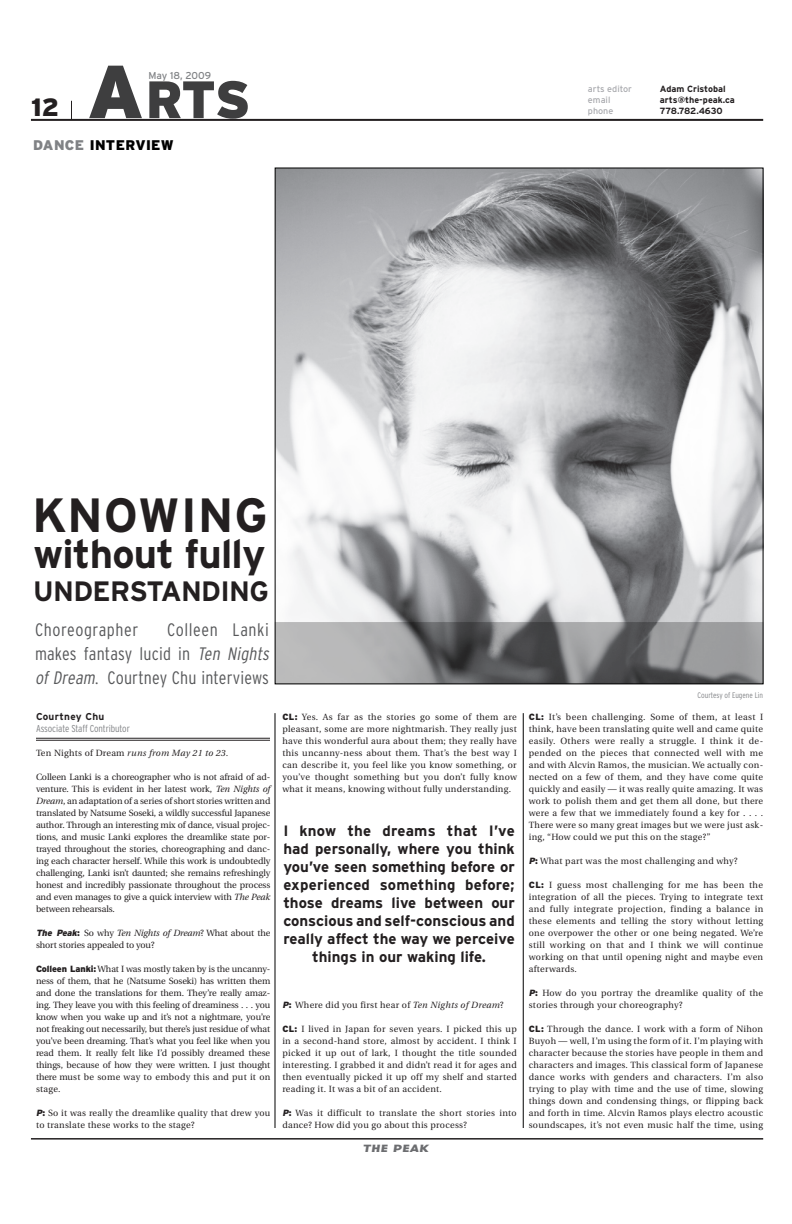
<style>
.page{position:relative;width:792px;height:1224px;background:#fff}
.page>*{position:absolute;margin:0;border:0;box-sizing:border-box;transform-origin:0 0}
.Article_Flag{font:900 52.5px "Interstate";color:#3e3e3f}
.Headline{font:700 48px "Interstate";letter-spacing:.015em;color:#231f20}
.Headline-2{font:700 40px "Interstate";letter-spacing:-.02em;color:#231f20}
.Headline-3{font:700 28px "Interstate";letter-spacing:-.025em;color:#231f20}
.t1{font:900 25px "Interstate";color:#231f20}
.Subhead{font:300 condensed 18px/24px "Interstate";letter-spacing:.01em;color:#57585a}
.Subhead-2{font:300 condensed 18px "Interstate";letter-spacing:.03em;color:#57585a}
.Pullquote{font:700 15px/18.1px "Interstate";color:#231f20;text-align:center}
.Article_Flag-2{font:900 14px "Interstate";letter-spacing:.025em;color:#000}
.t2{font:14px "Base Nine SCBI";color:#6c6d70}
.Byline_Title_w__pic{font:300 condensed 10px "Interstate";letter-spacing:-.01em;color:#808285}
.Body_Text__first_par{font:700 10px "Interstate";letter-spacing:.03em;color:#231f20}
.t3{font:10px "Interstate";color:#808285}
.Body_Text__first_par-2{font:9px/12px "Utopia";letter-spacing:.03em;color:#231f20;text-align:justify}
.Body_Text__first_par-3{font:9px/12px "Utopia";letter-spacing:-.01em;color:#231f20}
.t4{font:700 9px "Interstate";color:#231f20}
.Body_Text__first_par-4{font:italic 9px "Utopia";letter-spacing:.03em;color:#231f20}
.t5{font:9px "Interstate";color:#a8a9ad}
.Photo_Credit{font:300 condensed 8px "Interstate";color:#808285}
.s1{font-size:75px}
.s2{color:#808285}
.s3{font-style:italic}
.s4{font-style:normal}
.s5{font-family:"Interstate";font-weight:900;font-style:italic}
.s6{font-family:"Interstate";font-weight:900}
</style>
<div class="page">
<hr style="left:31px;top:119px;width:732px;height:2px;background:#231f20">
<hr style="left:31px;top:1138px;width:732px;height:2px;background:#231f20">
<svg style="left:71px;top:101px;width:1px;height:18px"></svg>
<img style="left:277px;top:170px;width:484px;height:452px">
<hr style="left:36px;top:738px;width:234px;height:1px;background:#231f20">
<hr style="left:36px;top:740px;width:234px;height:1px;background:#231f20">
<hr style="left:275px;top:713px;width:1px;height:415px;background:#000">
<hr style="left:523px;top:713px;width:1px;height:415px;background:#000">
<svg style="left:275px;top:622px;width:488px;height:62px;background:#828384"></svg>
<p class="t1" style="left:31px;top:93px;width:30px">12</p>
<p class="Article_Flag" style="left:87px;top:70px;width:165px"><span class="s1">A</span>rts</p>
<p class="t3" style="left:148px;top:70px;width:64px">May 18, 2009</p>
<p class="Article_Flag-2" style="left:33px;top:137px;width:142px"><span class="s2">DANCE</span> INTERVIEW</p>
<p class="t5" style="left:588px;top:84px;width:46px">arts editor</p>
<p class="t4" style="left:660px;top:84px;width:67px">Adam Cristobal</p>
<p class="t5" style="left:588px;top:95px;width:24px">email</p>
<p class="t4" style="left:660px;top:95px;width:76px">arts@the-peak.ca</p>
<p class="t5" style="left:588px;top:106px;width:27px">phone</p>
<p class="t4" style="left:660px;top:106px;width:64px">778.782.4630</p>
<p class="Headline" style="left:32px;top:489px;width:238px">KNOWING</p>
<p class="Headline-2" style="left:34px;top:532px;width:234px">without fully</p>
<p class="Headline-3" style="left:33px;top:575px;width:237px">UNDERSTANDING</p>
<p class="Subhead" style="left:35px;top:617px;width:239px;text-indent:132px">Colleen Lanki makes fantasy lucid in <span class="s3">Ten Nights of Dream</span>. Courtney Chu interviews</p>
<p class="Body_Text__first_par" style="left:36px;top:711px;width:70px">Courtney Chu</p>
<p class="Byline_Title_w__pic" style="left:36px;top:723px;width:95px">Associate Staff Contributor</p>
<p class="Subhead-2" style="left:35px;top:619px;width:105px">Choreographer</p>
<p class="Body_Text__first_par-4" style="left:36px;top:748px;width:194px"><span class="s4">Ten Nights of Dream</span> runs from May 21 to 23.</p>
<p class="Body_Text__first_par-2" style="left:36px;top:771px;width:236px">Colleen Lanki is a choreographer who is not afraid of ad&shy;venture. This is evident in her latest work, <span class="s3">Ten Nights of Dream</span>, an adaptation of a series of short stories written and translated by Natsume Soseki, a wildly successful Japanese author. Through an interesting mix of dance, visual projec&shy;tions, and music Lanki explores the dreamlike state por&shy;trayed throughout the stories, choreographing and danc&shy;ing each character herself. While this work is undoubtedly challenging, Lanki isn’t daunted; she remains refreshingly honest and incredibly passionate throughout the process and even manages to give a quick interview with <span class="s3">The Peak </span>between rehearsals.</p>
<p class="Body_Text__first_par-3" style="left:36px;top:927px;width:236px"><span class="s5">The Peak</span><span class="s6">:</span> So why <span class="s3">Ten Nights of Dream</span>? What about the short stories appealed to you?</p>
<p class="Body_Text__first_par-2" style="left:36px;top:963px;width:236px"><span class="s6">Colleen Lanki:</span> What I was mostly taken by is the uncanny&shy;ness of them, that he (Natsume Soseki) has written them and done the translations for them. They’re really amaz&shy;ing. They leave you with this feeling of dreaminess . . . you know when you wake up and it’s not a nightmare, you’re not freaking out necessarily, but there’s just residue of what you’ve been dreaming. That’s what you feel like when you read them. It really felt like I’d possibly dreamed these things, because of how they were written. I just thought there must be some way to embody this and put it on stage.</p>
<p class="Body_Text__first_par-2" style="left:36px;top:1107px;width:236px"><span class="s5">P</span><span class="s6">:</span> So it was really the dreamlike quality that drew you to translate these works to the stage?</p>
<p class="Body_Text__first_par-2" style="left:282px;top:711px;width:236px"><span class="s6">CL:</span> Yes. As far as the stories go some of them are pleasant, some are more nightmarish. They really just have this wonderful aura about them; they really have this uncanny-ness about them. That’s the best way I can describe it, you feel like you know something, or you’ve thought something but you don’t fully know what it means, knowing without fully understanding.</p>
<p class="Pullquote" style="left:283px;top:821px;width:233px">I know the dreams that I’ve had personally, where you think you’ve seen something before or experienced something before; those dreams live between our conscious and self-conscious and really affect the way we perceive things in our waking life.</p>
<p class="Body_Text__first_par-2" style="left:282px;top:999px;width:223px"><span class="s5">P</span><span class="s6">:</span> Where did you first hear of <span class="s3">Ten Nights of Dream</span>?</p>
<p class="Body_Text__first_par-2" style="left:282px;top:1023px;width:236px"><span class="s6">CL:</span> I lived in Japan for seven years. I picked this up in a second-hand store, almost by accident. I think I picked it up out of lark, I thought the title sounded interesting. I grabbed it and didn’t read it for ages and then eventually picked it up off my shelf and started reading it. It was a bit of an accident.</p>
<p class="Body_Text__first_par-2" style="left:282px;top:1107px;width:236px"><span class="s5">P</span><span class="s6">:</span> Was it difficult to translate the short stories into dance? How did you go about this process?</p>
<p class="t2" style="left:364px;top:1136px;width:67px">the peak</p>
<p class="Photo_Credit" style="left:698px;top:691px;width:67px">Courtesy of Eugene Lin</p>
<p class="Body_Text__first_par-2" style="left:529px;top:711px;width:236px"><span class="s6">CL:</span> It’s been challenging. Some of them, at least I think, have been translating quite well and came quite easily. Others were really a struggle. I think it de&shy;pended on the pieces that connected well with me and with Alcvin Ramos, the musician. We actually con&shy;nected on a few of them, and they have come quite quickly and easily — it was really quite amazing. It was work to polish them and get them all done, but there were a few that we immediately found a key for . . . .<br>There were so many great images but we were just ask&shy;ing, “How could we put this on the stage?”</p>
<p class="Body_Text__first_par-2" style="left:529px;top:855px;width:210px"><span class="s5">P</span><span class="s6">:</span> What part was the most challenging and why?</p>
<p class="Body_Text__first_par-2" style="left:529px;top:879px;width:236px"><span class="s6">CL:</span> I guess most challenging for me has been the integration of all the pieces. Trying to integrate text and fully integrate projection, finding a balance in these elements and telling the story without letting one overpower the other or one being negated. We’re still working on that and I think we will continue working on that until opening night and maybe even afterwards.</p>
<p class="Body_Text__first_par-2" style="left:529px;top:987px;width:236px"><span class="s5">P</span><span class="s6">:</span> How do you portray the dreamlike quality of the stories through your choreography?</p>
<p class="Body_Text__first_par-2" style="left:529px;top:1023px;width:236px"><span class="s6">CL:</span> Through the dance. I work with a form of Nihon Buyoh — well, I’m using the form of it. I’m playing with character because the stories have people in them and characters and images. This classical form of Japanese dance works with genders and characters. I’m also trying to play with time and the use of time, slowing things down and condensing things, or flipping back and forth in time. Alcvin Ramos plays electro acoustic soundscapes, it’s not even music half the time, using</p>
</div>
